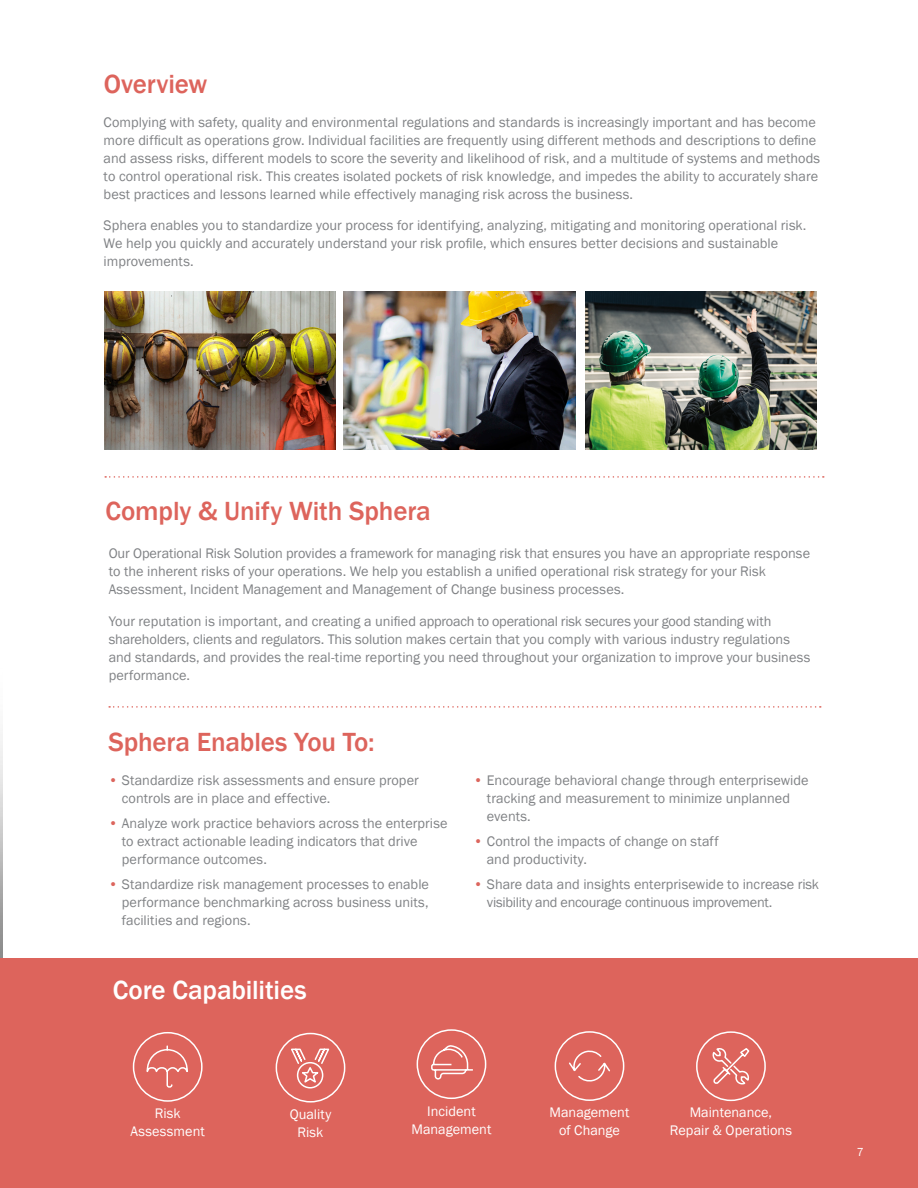
<style>
.page{position:relative;width:918px;height:1188px;background:#fff}
.page>*{position:absolute;margin:0;border:0;box-sizing:border-box;transform-origin:0 0}
.Cover_title{font:500 27px "Franklin Gothic";letter-spacing:-.005em;color:#dd645c}
.Cover_title-2{font:500 27px "Franklin Gothic";letter-spacing:-.005em;color:#fff}
.Body{font:14.25px/18px "Franklin Gothic";color:#808285}
.Bullets{font:14.25px/18px "Franklin Gothic";color:#808285}
.Body-2{font:14.25px/18px "Franklin Gothic";color:#fff;text-align:center}
.Title_right{font:12px "Franklin Gothic";color:#fff}
.s1{color:#dc655d}
</style>
<div class="page">
<svg style="left:105px;top:476px;width:719px;height:2px"></svg>
<svg style="left:109px;top:706px;width:712px;height:2px"></svg>
<div style="left:0;top:958px;width:918px;height:230px;background:#dd645c"></div>
<div style="left:555px;top:1031px;width:69px;height:70px;border:2px solid #fff;border-radius:50%"></div>
<svg style="left:569px;top:1050px;width:41px;height:32px"></svg>
<div style="left:696px;top:1031px;width:70px;height:70px;border:2px solid #fff;border-radius:50%"></div>
<svg style="left:712px;top:1048px;width:38px;height:37px"></svg>
<div style="left:276px;top:1033px;width:69px;height:70px;border:2px solid #fff;border-radius:50%"></div>
<svg style="left:291px;top:1048px;width:39px;height:41px"></svg>
<svg style="left:416px;top:1029px;width:71px;height:70px"></svg>
<div style="left:133px;top:1032px;width:70px;height:70px;border:2px solid #fff;border-radius:50%"></div>
<svg style="left:147px;top:1045px;width:42px;height:57px"></svg>
<img style="left:104px;top:292px;width:232px;height:158px">
<img style="left:344px;top:292px;width:231px;height:158px">
<img style="left:585px;top:292px;width:232px;height:158px">
<p class="Cover_title" style="left:104px;top:68px;width:105px">Overview</p>
<p class="Body" style="left:104px;top:113px;width:718px">Complying with safety, quality and environmental regulations and standards is increasingly important and has become more difficult as operations grow. Individual facilities are frequently using different methods and descriptions to define and assess risks, different models to score the severity and likelihood of risk, and a multitude of systems and methods to control operational risk. This creates isolated pockets of risk knowledge, and impedes the ability to accurately share best practices and lessons learned while effectively managing risk across the business.</p>
<p class="Body" style="left:104px;top:217px;width:704px">Sphera enables you to standardize your process for identifying, analyzing, mitigating and monitoring operational risk.<br>We help you quickly and accurately understand your risk profile, which ensures better decisions and sustainable improvements.</p>
<p class="Cover_title" style="left:105px;top:494px;width:327px">Comply &amp; Unify With Sphera</p>
<p class="Body" style="left:109px;top:545px;width:703px">Our Operational Risk Solution provides a framework for managing risk that ensures you have an appropriate response to the inherent risks of your operations. We help you establish a unified operational risk strategy for your Risk<br>Assessment, Incident Management and Management of Change business processes.</p>
<p class="Body" style="left:109px;top:613px;width:703px">Your reputation is important, and creating a unified approach to operational risk secures your good standing with shareholders, clients and regulators. This solution makes certain that you comply with various industry regulations and standards, and provides the real-time reporting you need throughout your organization to improve your business performance.</p>
<p class="Cover_title" style="left:108px;top:725px;width:268px">Sphera Enables You To:</p>
<p class="Bullets" style="left:122px;top:772px;width:298px;text-indent:-14px"><span class="s1">•</span> Standardize risk assessments and ensure proper controls are in place and effective.</p>
<p class="Bullets" style="left:122px;top:815px;width:327px;text-indent:-14px"><span class="s1">•</span> Analyze work practice behaviors across the enterprise to extract actionable leading indicators that drive performance outcomes.</p>
<p class="Bullets" style="left:122px;top:875px;width:309px;text-align:justify;text-indent:-14px"><span class="s1">•</span> Standardize risk management processes to enable performance benchmarking across business units, facilities and regions.</p>
<p class="Cover_title-2" style="left:113px;top:973px;width:195px">Core Capabilities</p>
<p class="Bullets" style="left:487px;top:772px;width:323px;text-indent:-14px"><span class="s1">•</span> Encourage behavioral change through enterprisewide tracking and measurement to minimize unplanned events.</p>
<p class="Bullets" style="left:487px;top:833px;width:233px;text-indent:-14px"><span class="s1">•</span> Control the impacts of change on staff and productivity.</p>
<p class="Bullets" style="left:487px;top:875px;width:334px;text-indent:-14px"><span class="s1">•</span> Share data and insights enterprisewide to increase risk visibility and encourage continuous improvement.</p>
<p class="Body-2" style="left:131px;top:1105px;width:76px">Risk<br>Assessment</p>
<p class="Body-2" style="left:290px;top:1106px;width:43px">Quality<br>Risk</p>
<p class="Body-2" style="left:411px;top:1102px;width:81px">Incident<br>Management</p>
<p class="Body-2" style="left:550px;top:1103px;width:81px">Management of Change</p>
<p class="Body-2" style="left:670px;top:1103px;width:124px">Maintenance,<br>Repair &amp; Operations</p>
<p class="Title_right" style="left:857px;top:1144px;width:9px">7</p>
</div>
